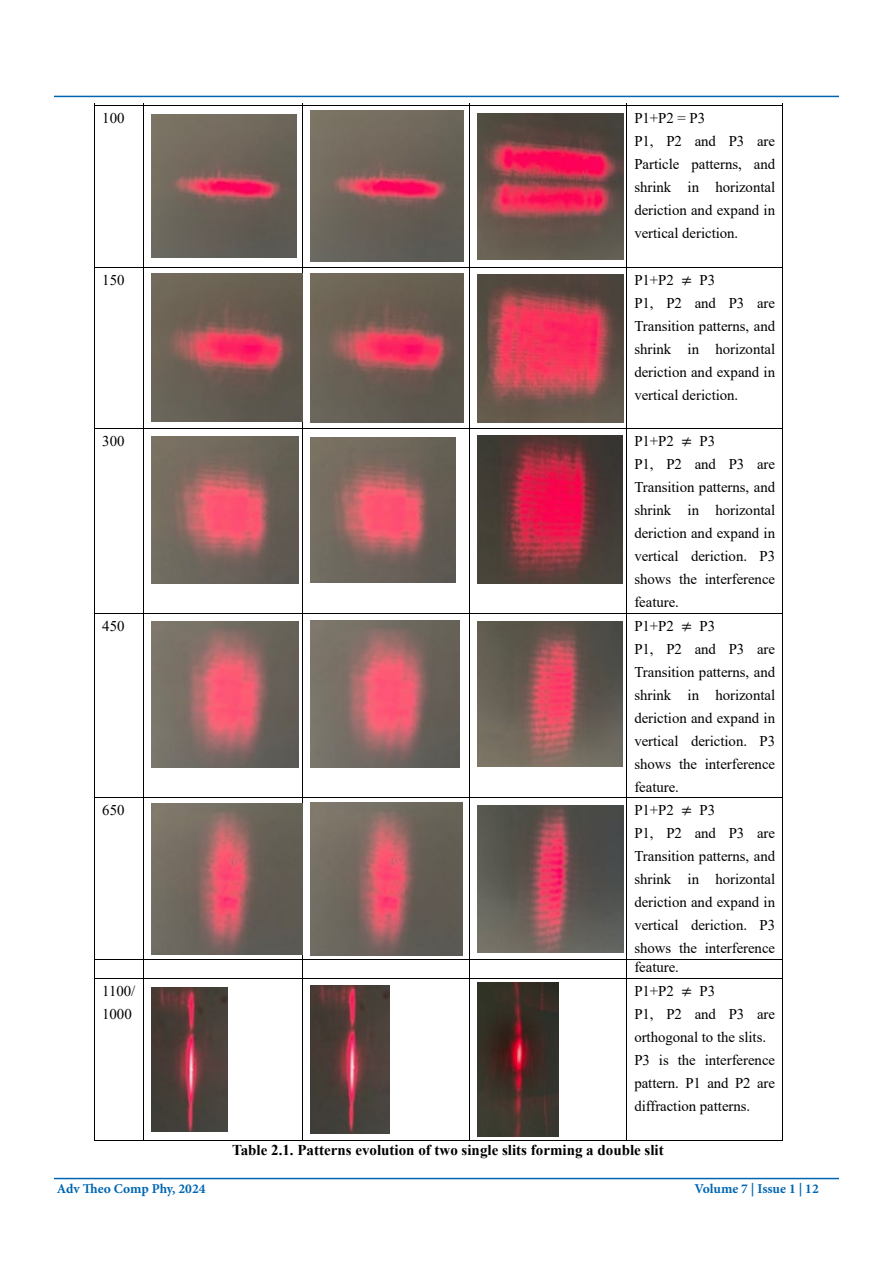
<style>
.page{position:relative;width:893px;height:1263px;background:#fff}
.page>*{position:absolute;margin:0;border:0;box-sizing:border-box;transform-origin:0 0}
.t1{font:700 15px "Times New Roman";color:#000}
.t2{font:14.85px/23px "Times New Roman";letter-spacing:-.005em;color:#000}
.t3{font:700 13.5px "Minion Pro";color:#0066b3}
.s1{font-family:"Cambria Math"}
</style>
<div class="page">
<hr style="left:54px;top:1178px;width:785px;height:1px;background:#0066b3">
<hr style="left:54px;top:96px;width:785px;height:1px;background:#0066b3">
<hr style="left:95px;top:105px;width:48px;height:1px;background:#000">
<hr style="left:144px;top:105px;width:158px;height:1px;background:#000">
<hr style="left:303px;top:105px;width:166px;height:1px;background:#000">
<hr style="left:470px;top:105px;width:156px;height:1px;background:#000">
<hr style="left:627px;top:105px;width:155px;height:1px;background:#000">
<hr style="left:94px;top:106px;width:1px;height:161px;background:#000">
<hr style="left:143px;top:106px;width:1px;height:161px;background:#000">
<hr style="left:302px;top:106px;width:1px;height:161px;background:#000">
<hr style="left:469px;top:106px;width:1px;height:161px;background:#000">
<hr style="left:626px;top:106px;width:1px;height:161px;background:#000">
<hr style="left:782px;top:106px;width:1px;height:161px;background:#000">
<hr style="left:95px;top:267px;width:48px;height:1px;background:#000">
<hr style="left:144px;top:267px;width:158px;height:1px;background:#000">
<hr style="left:303px;top:267px;width:166px;height:1px;background:#000">
<hr style="left:470px;top:267px;width:156px;height:1px;background:#000">
<hr style="left:627px;top:267px;width:155px;height:1px;background:#000">
<hr style="left:94px;top:268px;width:1px;height:160px;background:#000">
<hr style="left:143px;top:268px;width:1px;height:160px;background:#000">
<hr style="left:302px;top:268px;width:1px;height:160px;background:#000">
<hr style="left:469px;top:268px;width:1px;height:160px;background:#000">
<hr style="left:626px;top:268px;width:1px;height:160px;background:#000">
<hr style="left:782px;top:268px;width:1px;height:160px;background:#000">
<hr style="left:95px;top:428px;width:48px;height:1px;background:#000">
<hr style="left:144px;top:428px;width:158px;height:1px;background:#000">
<hr style="left:303px;top:428px;width:166px;height:1px;background:#000">
<hr style="left:470px;top:428px;width:156px;height:1px;background:#000">
<hr style="left:627px;top:428px;width:155px;height:1px;background:#000">
<hr style="left:94px;top:429px;width:1px;height:184px;background:#000">
<hr style="left:143px;top:429px;width:1px;height:184px;background:#000">
<hr style="left:302px;top:429px;width:1px;height:184px;background:#000">
<hr style="left:469px;top:429px;width:1px;height:184px;background:#000">
<hr style="left:626px;top:429px;width:1px;height:184px;background:#000">
<hr style="left:782px;top:429px;width:1px;height:184px;background:#000">
<hr style="left:95px;top:613px;width:48px;height:1px;background:#000">
<hr style="left:144px;top:613px;width:158px;height:1px;background:#000">
<hr style="left:303px;top:613px;width:166px;height:1px;background:#000">
<hr style="left:470px;top:613px;width:156px;height:1px;background:#000">
<hr style="left:627px;top:613px;width:155px;height:1px;background:#000">
<hr style="left:94px;top:614px;width:1px;height:184px;background:#000">
<hr style="left:143px;top:614px;width:1px;height:184px;background:#000">
<hr style="left:302px;top:614px;width:1px;height:184px;background:#000">
<hr style="left:469px;top:614px;width:1px;height:184px;background:#000">
<hr style="left:626px;top:614px;width:1px;height:184px;background:#000">
<hr style="left:782px;top:614px;width:1px;height:184px;background:#000">
<hr style="left:95px;top:798px;width:48px;height:1px;background:#000">
<hr style="left:144px;top:798px;width:158px;height:1px;background:#000">
<hr style="left:303px;top:798px;width:166px;height:1px;background:#000">
<hr style="left:470px;top:798px;width:156px;height:1px;background:#000">
<hr style="left:627px;top:798px;width:155px;height:1px;background:#000">
<hr style="left:94px;top:798px;width:1px;height:161px;background:#000">
<hr style="left:95px;top:959px;width:48px;height:1px;background:#000">
<hr style="left:143px;top:798px;width:1px;height:161px;background:#000">
<hr style="left:144px;top:959px;width:158px;height:1px;background:#000">
<hr style="left:302px;top:798px;width:1px;height:161px;background:#000">
<hr style="left:303px;top:959px;width:166px;height:1px;background:#000">
<hr style="left:469px;top:798px;width:1px;height:161px;background:#000">
<hr style="left:470px;top:959px;width:156px;height:1px;background:#000">
<hr style="left:626px;top:798px;width:1px;height:161px;background:#000">
<hr style="left:627px;top:959px;width:155px;height:1px;background:#000">
<hr style="left:782px;top:798px;width:1px;height:161px;background:#000">
<img style="left:151px;top:114px;width:145px;height:144px">
<img style="left:311px;top:111px;width:152px;height:151px">
<img style="left:478px;top:113px;width:145px;height:146px">
<img style="left:151px;top:274px;width:151px;height:148px">
<img style="left:311px;top:273px;width:152px;height:150px">
<img style="left:478px;top:274px;width:146px;height:148px">
<img style="left:151px;top:436px;width:148px;height:147px">
<img style="left:311px;top:437px;width:145px;height:145px">
<img style="left:478px;top:436px;width:144px;height:148px">
<img style="left:151px;top:621px;width:148px;height:146px">
<img style="left:311px;top:621px;width:148px;height:147px">
<img style="left:478px;top:621px;width:145px;height:146px">
<img style="left:151px;top:803px;width:151px;height:151px">
<img style="left:311px;top:803px;width:152px;height:152px">
<img style="left:478px;top:805px;width:146px;height:148px">
<svg style="left:94px;top:959px;width:1px;height:19px"></svg>
<hr style="left:94px;top:978px;width:49px;height:1px;background:#000">
<svg style="left:143px;top:959px;width:1px;height:20px"></svg>
<hr style="left:144px;top:978px;width:158px;height:1px;background:#000">
<svg style="left:302px;top:959px;width:1px;height:20px"></svg>
<hr style="left:303px;top:978px;width:166px;height:1px;background:#000">
<svg style="left:469px;top:959px;width:1px;height:20px"></svg>
<hr style="left:470px;top:978px;width:156px;height:1px;background:#000">
<svg style="left:626px;top:959px;width:1px;height:20px"></svg>
<hr style="left:627px;top:978px;width:155px;height:1px;background:#000">
<svg style="left:782px;top:959px;width:1px;height:20px"></svg>
<hr style="left:94px;top:979px;width:1px;height:161px;background:#000">
<hr style="left:94px;top:1140px;width:49px;height:1px;background:#000">
<hr style="left:143px;top:979px;width:1px;height:161px;background:#000">
<hr style="left:144px;top:1140px;width:158px;height:1px;background:#000">
<hr style="left:302px;top:979px;width:1px;height:161px;background:#000">
<hr style="left:303px;top:1140px;width:166px;height:1px;background:#000">
<hr style="left:469px;top:979px;width:1px;height:161px;background:#000">
<hr style="left:470px;top:1140px;width:156px;height:1px;background:#000">
<hr style="left:626px;top:979px;width:1px;height:161px;background:#000">
<hr style="left:627px;top:1140px;width:155px;height:1px;background:#000">
<hr style="left:782px;top:979px;width:1px;height:161px;background:#000">
<img style="left:151px;top:987px;width:76px;height:145px">
<img style="left:311px;top:985px;width:78px;height:149px">
<img style="left:478px;top:983px;width:81px;height:153px">
<p class="t2" style="left:102px;top:106px;width:24px">100</p>
<p class="t2" style="left:634px;top:106px;width:142px">P1+P2 = P3<br>P1, P2 and P3 are<br>Particle patterns, and shrink in horizontal deriction and expand in vertical deriction.</p>
<p class="t2" style="left:102px;top:268px;width:24px">150</p>
<p class="t2" style="left:634px;top:268px;width:142px">P1+P2 <span class="s1">≠</span> P3<br>P1, P2 and P3 are<br>Transition patterns, and shrink in horizontal deriction and expand in vertical deriction.</p>
<p class="t2" style="left:102px;top:429px;width:24px">300</p>
<p class="t2" style="left:634px;top:429px;width:142px">P1+P2 <span class="s1">≠</span> P3<br>P1, P2 and P3 are<br>Transition patterns, and shrink in horizontal deriction and expand in vertical deriction. P3 shows the interference feature.</p>
<p class="t2" style="left:102px;top:614px;width:24px">450</p>
<p class="t2" style="left:634px;top:614px;width:142px">P1+P2 <span class="s1">≠</span> P3<br>P1, P2 and P3 are<br>Transition patterns, and shrink in horizontal deriction and expand in vertical deriction. P3 shows the interference feature.</p>
<p class="t2" style="left:102px;top:798px;width:24px">650</p>
<p class="t2" style="left:634px;top:798px;width:142px">P1+P2 <span class="s1">≠</span> P3<br>P1, P2 and P3 are<br>Transition patterns, and shrink in horizontal deriction and expand in vertical deriction. P3 shows the interference</p>
<p class="t2" style="left:634px;top:955px;width:46px">feature.</p>
<p class="t2" style="left:102px;top:979px;width:35px">1100/<br>1000</p>
<p class="t2" style="left:634px;top:979px;width:142px">P1+P2 <span class="s1">≠</span> P3<br>P1, P2 and P3 are orthogonal to the slits.<br>P3 is the interference pattern. P1 and P2 are diffraction patterns.</p>
<p class="t1" style="left:232px;top:1139px;width:433px">Table 2.1. Patterns evolution of two single slits forming a double slit</p>
<p class="t3" style="left:57px;top:1179px;width:150px">Adv Theo Comp Phy, 2024</p>
<p class="t3" style="left:694px;top:1179px;width:126px">Volume 7 | Issue 1 | 12</p>
</div>
